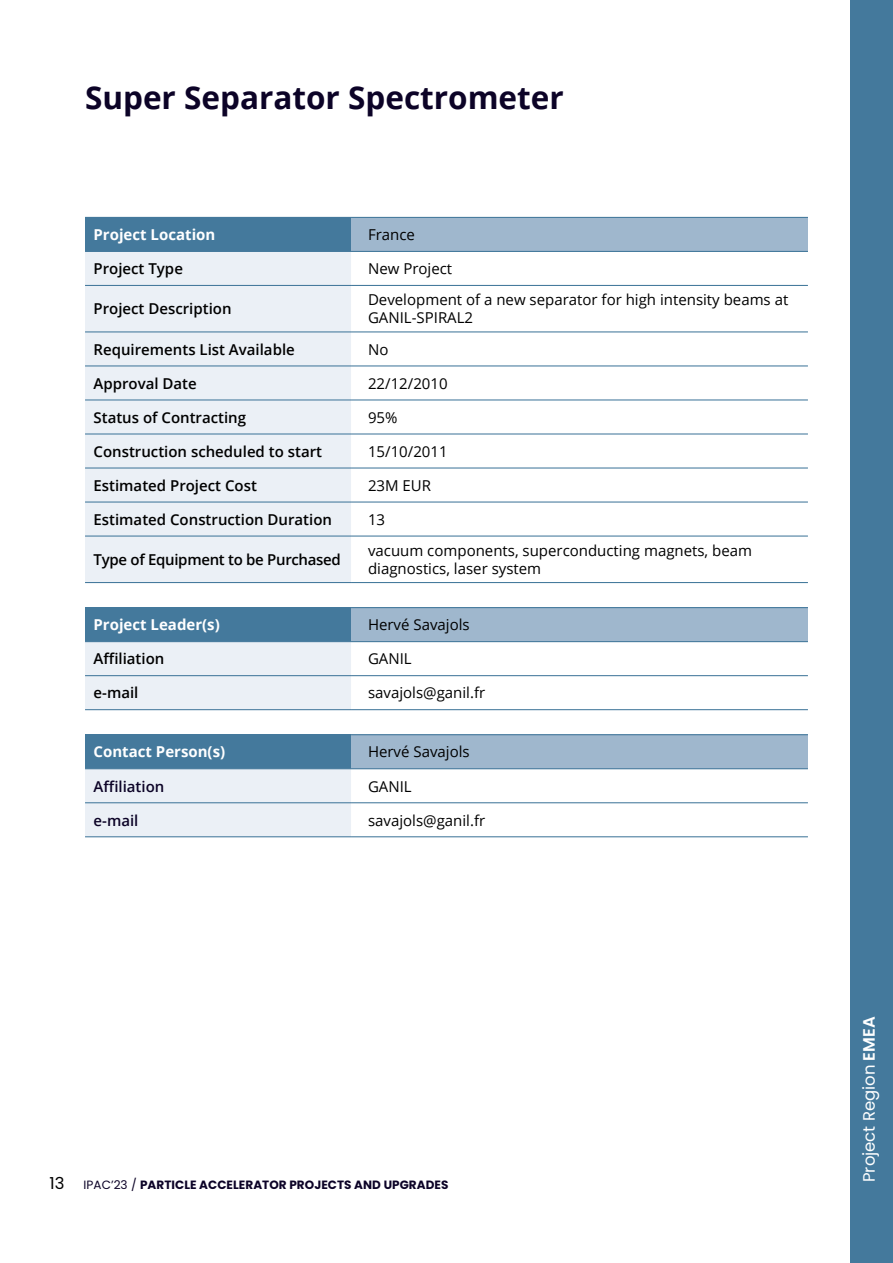
<style>
.page{position:relative;width:893px;height:1263px;background:#fff}
.page>*{position:absolute;margin:0;border:0;box-sizing:border-box;transform-origin:0 0}
.t1{font:700 31.5px "Open Sans";color:#0c0327}
.t2{font:16.5px "Poppins";color:#fff}
.t3{font:15px/18px "Open Sans";color:#000}
.t4{font:600 15px "Open Sans";color:#000}
.t5{font:700 15px "Open Sans";color:#fff}
.t6{font:600 15px "Open Sans";letter-spacing:-.02em;color:#000}
.t7{font:600 15px "Open Sans";color:#0c0327}
.t8{font:700 12px "Poppins";letter-spacing:.005em;color:#0c0327}
.s1{font-weight:400;font-size:16.5px;color:#000}
.s2{font-weight:400}
.s3{font-weight:600}
</style>
<div class="page">
<div style="left:850px;top:0;width:43px;height:1263px;background:#44799c"></div>
<div style="left:85px;top:217px;width:266px;height:34px;background:#44799c"></div>
<div style="left:351px;top:217px;width:457px;height:34px;background:#9fb7cd"></div>
<div style="left:85px;top:252px;width:266px;height:330px;background:#ebf0f6"></div>
<hr style="left:351px;top:217px;width:457px;height:1px;background:#44799c">
<hr style="left:85px;top:251px;width:266px;height:1px;background:#44799c">
<hr style="left:351px;top:251px;width:457px;height:1px;background:#44799c">
<hr style="left:85px;top:285px;width:266px;height:1px;background:#44799c">
<hr style="left:351px;top:285px;width:457px;height:1px;background:#44799c">
<hr style="left:85px;top:331px;width:266px;height:1px;background:#44799c">
<hr style="left:351px;top:331px;width:457px;height:1px;background:#44799c">
<hr style="left:85px;top:365px;width:266px;height:1px;background:#44799c">
<hr style="left:351px;top:365px;width:457px;height:1px;background:#44799c">
<hr style="left:85px;top:399px;width:266px;height:1px;background:#44799c">
<hr style="left:351px;top:399px;width:457px;height:1px;background:#44799c">
<hr style="left:85px;top:433px;width:266px;height:1px;background:#44799c">
<hr style="left:351px;top:433px;width:457px;height:1px;background:#44799c">
<hr style="left:85px;top:467px;width:266px;height:1px;background:#44799c">
<hr style="left:351px;top:467px;width:457px;height:1px;background:#44799c">
<hr style="left:85px;top:501px;width:266px;height:2px;background:#44799c">
<hr style="left:351px;top:501px;width:457px;height:2px;background:#44799c">
<hr style="left:85px;top:535px;width:266px;height:2px;background:#44799c">
<hr style="left:351px;top:535px;width:457px;height:2px;background:#44799c">
<hr style="left:85px;top:582px;width:266px;height:1px;background:#44799c">
<hr style="left:351px;top:582px;width:457px;height:1px;background:#44799c">
<div style="left:85px;top:608px;width:266px;height:34px;background:#44799c"></div>
<div style="left:351px;top:608px;width:457px;height:34px;background:#9fb7cd"></div>
<div style="left:85px;top:642px;width:266px;height:67px;background:#ebf0f6"></div>
<hr style="left:85px;top:607px;width:266px;height:1px;background:#44799c">
<hr style="left:351px;top:607px;width:457px;height:1px;background:#44799c">
<hr style="left:351px;top:641px;width:457px;height:1px;background:#44799c">
<hr style="left:85px;top:675px;width:266px;height:1px;background:#44799c">
<hr style="left:351px;top:675px;width:457px;height:1px;background:#44799c">
<hr style="left:85px;top:709px;width:266px;height:1px;background:#44799c">
<hr style="left:351px;top:709px;width:457px;height:1px;background:#44799c">
<div style="left:85px;top:735px;width:266px;height:34px;background:#44799c"></div>
<div style="left:351px;top:735px;width:457px;height:34px;background:#9fb7cd"></div>
<div style="left:85px;top:769px;width:266px;height:67px;background:#ebf0f6"></div>
<hr style="left:85px;top:734px;width:266px;height:1px;background:#44799c">
<hr style="left:351px;top:734px;width:457px;height:1px;background:#44799c">
<hr style="left:351px;top:768px;width:457px;height:1px;background:#44799c">
<hr style="left:351px;top:802px;width:457px;height:1px;background:#44799c">
<hr style="left:351px;top:836px;width:457px;height:1px;background:#44799c">
<hr style="left:85px;top:802px;width:266px;height:1px;background:#44799c">
<hr style="left:85px;top:836px;width:266px;height:1px;background:#44799c">
<h1 class="t1" style="left:85px;top:75px;width:480px">Super Separator Spectrometer</h1>
<p class="t5" style="left:94px;top:224px;width:123px">Project Location</p>
<p class="t3" style="left:368px;top:225px;width:48px">France</p>
<p class="t4" style="left:94px;top:258px;width:91px">Project Type</p>
<p class="t3" style="left:368px;top:259px;width:86px">New Project</p>
<p class="t4" style="left:94px;top:299px;width:140px">Project Description</p>
<p class="t3" style="left:368px;top:291px;width:422px">Development of a new separator for high intensity beams at<br>GANIL-SPIRAL2</p>
<p class="t4" style="left:94px;top:339px;width:203px">Requirements List Available</p>
<p class="t3" style="left:368px;top:340px;width:22px">No</p>
<p class="t4" style="left:94px;top:373px;width:105px">Approval Date</p>
<p class="t3" style="left:368px;top:374px;width:81px">22/12/2010</p>
<p class="t4" style="left:94px;top:407px;width:154px">Status of Contracting</p>
<p class="t3" style="left:368px;top:408px;width:31px">95%</p>
<p class="t4" style="left:94px;top:441px;width:230px">Construction scheduled to start</p>
<p class="t3" style="left:368px;top:442px;width:81px">15/10/2011</p>
<p class="t4" style="left:94px;top:475px;width:165px">Estimated Project Cost</p>
<p class="t3" style="left:368px;top:476px;width:65px">23M EUR</p>
<p class="t4" style="left:94px;top:509px;width:240px">Estimated Construction Duration</p>
<p class="t3" style="left:368px;top:510px;width:19px">13</p>
<p class="t6" style="left:94px;top:549px;width:249px">Type of Equipment to be Purchased</p>
<p class="t3" style="left:368px;top:541px;width:386px">vacuum components, superconducting magnets, beam diagnostics, laser system</p>
<p class="t5" style="left:94px;top:614px;width:128px">Project Leader(s)</p>
<p class="t3" style="left:368px;top:615px;width:103px">Hervé Savajols</p>
<p class="t4" style="left:94px;top:649px;width:72px">Affiliation</p>
<p class="t3" style="left:368px;top:649px;width:45px">GANIL</p>
<p class="t4" style="left:94px;top:683px;width:46px">e-mail</p>
<p class="t3" style="left:368px;top:683px;width:119px">savajols@ganil.fr</p>
<p class="t5" style="left:94px;top:741px;width:133px">Contact Person(s)</p>
<p class="t3" style="left:368px;top:743px;width:103px">Hervé Savajols</p>
<p class="t7" style="left:94px;top:776px;width:72px">Affiliation</p>
<p class="t3" style="left:368px;top:777px;width:45px">GANIL</p>
<p class="t7" style="left:94px;top:810px;width:46px">e-mail</p>
<p class="t3" style="left:368px;top:811px;width:119px">savajols@ganil.fr</p>
<p class="t8" style="left:49px;top:1178px;width:401px"><span class="s1">13</span> <span class="s2">IPAC’23 /</span> PARTICLE ACCELERATOR PROJECTS AND UPGRADES</p>
<p class="t2" style="left:859px;top:1182px;width:167px;rotate:-90deg">Project Region <span class="s3">EMEA</span></p>
</div>
